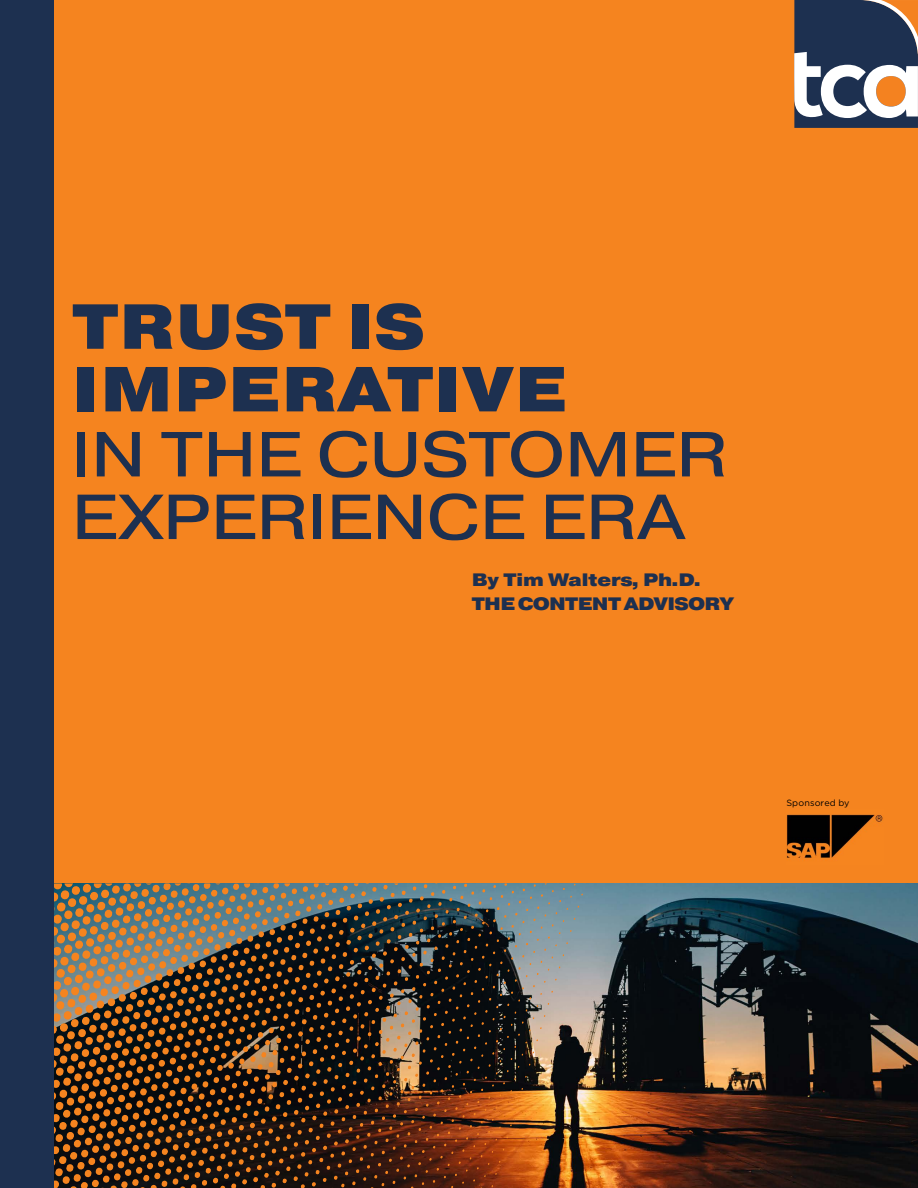
<style>
.page{position:relative;width:918px;height:1188px;background:#fff}
.page>*{position:absolute;margin:0;border:0;box-sizing:border-box;transform-origin:0 0}
.t1{font:63.45px/62.7px "Pragmatica Ext";letter-spacing:.01em;color:#1d3050}
.t2{font:900 63.45px/62.7px "Pragmatica Ext";letter-spacing:.01em;color:#1d3050}
.t3{font:900 18px/24px "Pragmatica Ext";letter-spacing:-.04em;color:#1d3050}
.t4{font:9px "Gotham";letter-spacing:.02em;color:#000}
</style>
<div class="page">
<div style="left:54px;top:0;width:864px;height:883px;background:#f5841f"></div>
<div style="left:0;top:0;width:54px;height:1188px;background:#1d3050"></div>
<img style="left:586px;top:883px;width:332px;height:305px">
<svg style="left:794px;top:0;width:124px;height:128px;background:#6a6e7b"></svg>
<img style="left:54px;top:883px;width:532px;height:305px">
<img style="left:786px;top:814px;width:97px;height:45px">
<h1 class="t2" style="left:72px;top:296px;width:497px">TRUST IS<br>IMPERATIVE</h1>
<h1 class="t1" style="left:72px;top:423px;width:656px">IN THE CUSTOMER<br>EXPERIENCE ERA</h1>
<p class="t3" style="left:472px;top:568px;width:264px">By Tim Walters, Ph.D.<br>THE CONTENT ADVISORY</p>
<p class="t4" style="left:786px;top:798px;width:65px">Sponsored by</p>
</div>
